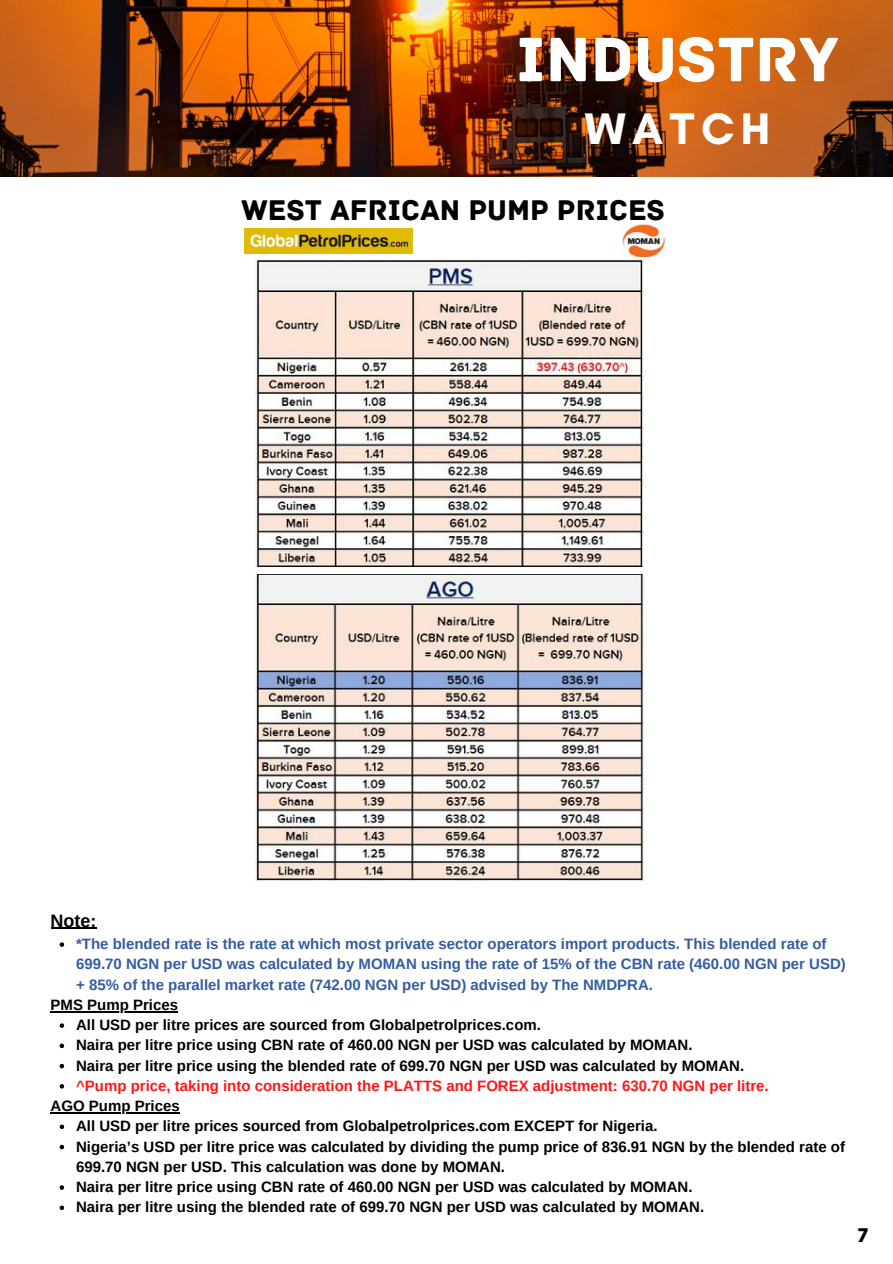
<style>
.page{position:relative;width:893px;height:1264px;background:#fff}
.page>*{position:absolute;margin:0;border:0;box-sizing:border-box;transform-origin:0 0}
.t1{font:66px "Archive";color:#fff}
.t2{font:700 45px "Glacial Indifference";letter-spacing:.145em;color:#fff}
.t3{font:30px "Archive";color:#000}
.t4{font:21px "Archive";color:#000}
.t5{font:700 18px "Arimo";color:#000}
.t6{font:700 15px/20.2px "Arimo";color:#000}
.t7{font:700 15px/20.2px "Arimo";color:#355ca1}
.t8{font:700 15px "Arimo";color:#ff1616}
</style>
<div class="page">
<img style="left:0;top:0;width:892px;height:176px">
<img style="left:245px;top:228px;width:167px;height:25px">
<img style="left:622px;top:224px;width:43px;height:33px">
<img style="left:256px;top:260px;width:388px;height:307px">
<img style="left:256px;top:574px;width:388px;height:307px">
<svg style="left:60px;top:942px;width:4px;height:4px"></svg>
<svg style="left:60px;top:1023px;width:4px;height:4px"></svg>
<svg style="left:60px;top:1043px;width:4px;height:5px"></svg>
<svg style="left:60px;top:1063px;width:4px;height:5px"></svg>
<svg style="left:60px;top:1084px;width:4px;height:4px"></svg>
<svg style="left:60px;top:1124px;width:4px;height:5px"></svg>
<svg style="left:60px;top:1144px;width:4px;height:5px"></svg>
<svg style="left:60px;top:1185px;width:4px;height:4px"></svg>
<svg style="left:60px;top:1205px;width:4px;height:4px"></svg>
<hr style="left:51px;top:927px;width:46px;height:1px;background:#000">
<hr style="left:51px;top:1010px;width:127px;height:2px;background:#000">
<hr style="left:51px;top:1112px;width:129px;height:1px;background:#000">
<h1 class="t1" style="left:516px;top:20px;width:324px">INDUSTRY</h1>
<h2 class="t2" style="left:584px;top:101px;width:187px">WATCH</h2>
<h3 class="t3" style="left:241px;top:192px;width:425px">WEST AFRICAN PUMP PRICES</h3>
<p class="t5" style="left:51px;top:910px;width:47px">Note:</p>
<p class="t7" style="left:76px;top:933px;width:771px">*The blended rate is the rate at which most private sector operators import products. This blended rate of<br>699.70 NGN per USD was calculated by MOMAN using the rate of 15% of the CBN rate (460.00 NGN per USD) + 85% of the parallel market rate (742.00 NGN per USD) advised by The NMDPRA.</p>
<p class="t6" style="left:76px;top:1014px;width:669px">All USD per litre prices are sourced from Globalpetrolprices.com.<br>Naira per litre price using CBN rate of 460.00 NGN per USD was calculated by MOMAN.<br>Naira per litre price using the blended rate of 699.70 NGN per USD was calculated by MOMAN.</p>
<p class="t8" style="left:76px;top:1077px;width:694px">^Pump price, taking into consideration the PLATTS and FOREX adjustment: 630.70 NGN per litre.</p>
<p class="t6" style="left:76px;top:1115px;width:770px">All USD per litre prices sourced from Globalpetrolprices.com EXCEPT for Nigeria.<br>Nigeria’s USD per litre price was calculated by dividing the pump price of 836.91 NGN by the blended rate of 699.70 NGN per USD. This calculation was done by MOMAN.<br>Naira per litre price using CBN rate of 460.00 NGN per USD was calculated by MOMAN.<br>Naira per litre using the blended rate of 699.70 NGN per USD was calculated by MOMAN.</p>
<p class="t6" style="left:51px;top:994px;width:129px">PMS Pump Prices</p>
<p class="t6" style="left:51px;top:1095px;width:131px">AGO Pump Prices</p>
<h3 class="t4" style="left:857px;top:1222px;width:13px">7</h3>
</div>
